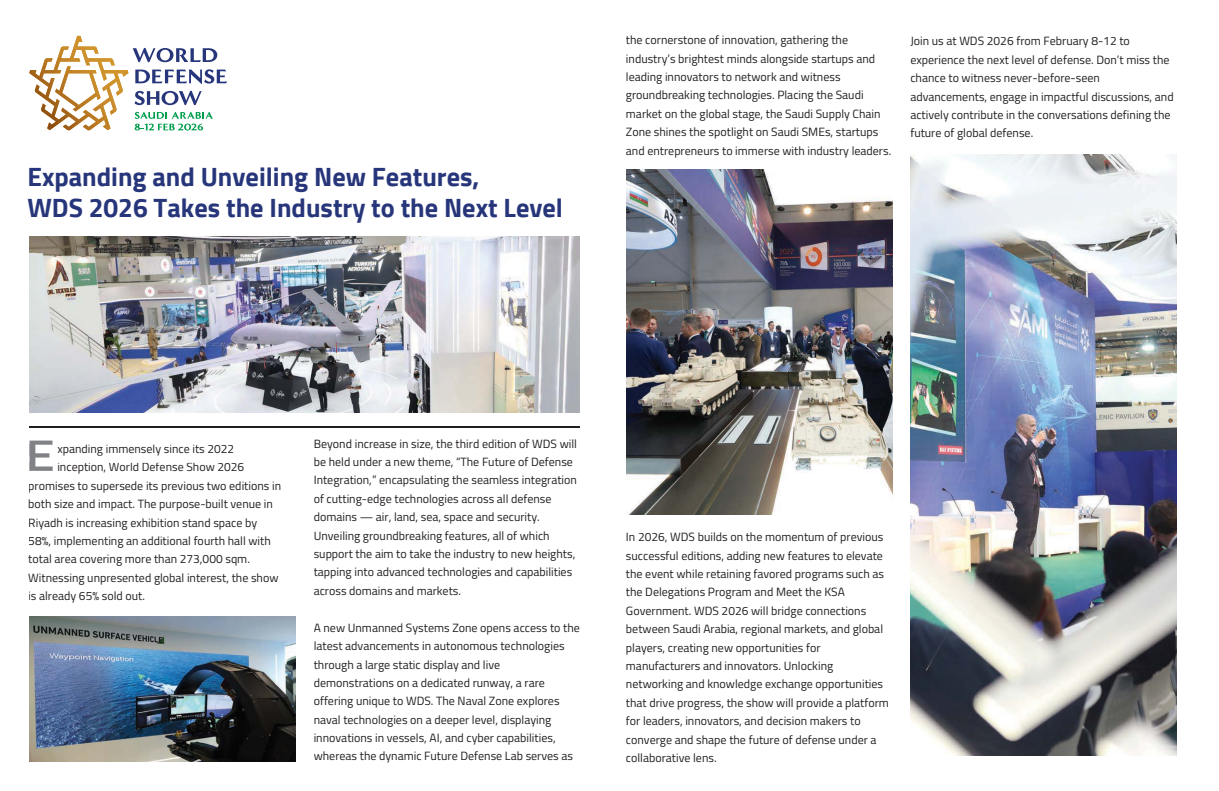
<style>
.page{position:relative;width:1219px;height:791px;background:#fff}
.page>*{position:absolute;margin:0;border:0;box-sizing:border-box;transform-origin:0 0}
.t1{font:600 44.6px "Cairo";color:#808285;scale:1.21 1}
.t2{font:700 26.3px/31.6px "Cairo";color:#27357a}
.t3{font:12px/18.4px "Cairo";color:#231f20}
</style>
<div class="page">
<img style="left:29px;top:237px;width:551px;height:176px">
<svg style="left:128px;top:47px;width:99px;height:83px"></svg>
<img style="left:29px;top:36px;width:99px;height:94px">
<img style="left:55px;top:66px;width:46px;height:45px">
<hr style="left:29px;top:426px;width:551px;height:1px;background:#231f20">
<svg style="left:29px;top:444px;width:24px;height:12px"></svg>
<svg style="left:29px;top:463px;width:24px;height:8px"></svg>
<img style="left:29px;top:617px;width:267px;height:144px">
<img style="left:626px;top:169px;width:267px;height:345px">
<img style="left:910px;top:155px;width:267px;height:600px">
<h2 class="t2" style="left:27px;top:161px;width:537px">Expanding and Unveiling New Features,<br>WDS 2026 Takes the Industry to the Next Level</h2>
<p class="t3" style="left:626px;top:31px;width:267px">the cornerstone of innovation, gathering the industry’s brightest minds alongside startups and leading innovators to network and witness groundbreaking technologies. Placing the Saudi market on the global stage, the Saudi Supply Chain Zone shines the spotlight on Saudi SMEs, startups and entrepreneurs to immerse with industry leaders.</p>
<p class="t3" style="left:910px;top:32px;width:265px">Join us at WDS 2026 from February 8-12 to experience the next level of defense. Don’t miss the chance to witness never-before-seen advancements, engage in impactful discussions, and actively contribute in the conversations defining the future of global defense.</p>
<h1 class="t1" style="left:25px;top:422px;width:26px">E</h1>
<p class="t3" style="left:57px;top:439px;width:188px">xpanding immensely since its 2022 inception, World Defense Show 2026</p>
<p class="t3" style="left:28px;top:476px;width:254px">promises to supersede its previous two editions in both size and impact. The purpose-built venue in Riyadh is increasing exhibition stand space by 58%, implementing an additional fourth hall with total area covering more than 273,000 sqm.<br>Witnessing unpresented global interest, the show is already 65% sold out.</p>
<p class="t3" style="left:314px;top:434px;width:265px">Beyond increase in size, the third edition of WDS will be held under a new theme, “The Future of Defense Integration,” encapsulating the seamless integration of cutting-edge technologies across all defense domains — air, land, sea, space and security.<br>Unveiling groundbreaking features, all of which support the aim to take the industry to new heights, tapping into advanced technologies and capabilities across domains and markets.</p>
<p class="t3" style="left:314px;top:618px;width:268px">A new Unmanned Systems Zone opens access to the latest advancements in autonomous technologies through a large static display and live demonstrations on a dedicated runway, a rare offering unique to WDS. The Naval Zone explores naval technologies on a deeper level, displaying innovations in vessels, AI, and cyber capabilities, whereas the dynamic Future Defense Lab serves as</p>
<p class="t3" style="left:626px;top:528px;width:264px">In 2026, WDS builds on the momentum of previous successful editions, adding new features to elevate the event while retaining favored programs such as the Delegations Program and Meet the KSA Government. WDS 2026 will bridge connections between Saudi Arabia, regional markets, and global players, creating new opportunities for manufacturers and innovators. Unlocking networking and knowledge exchange opportunities that drive progress, the show will provide a platform for leaders, innovators, and decision makers to converge and shape the future of defense under a collaborative lens.</p>
</div>
